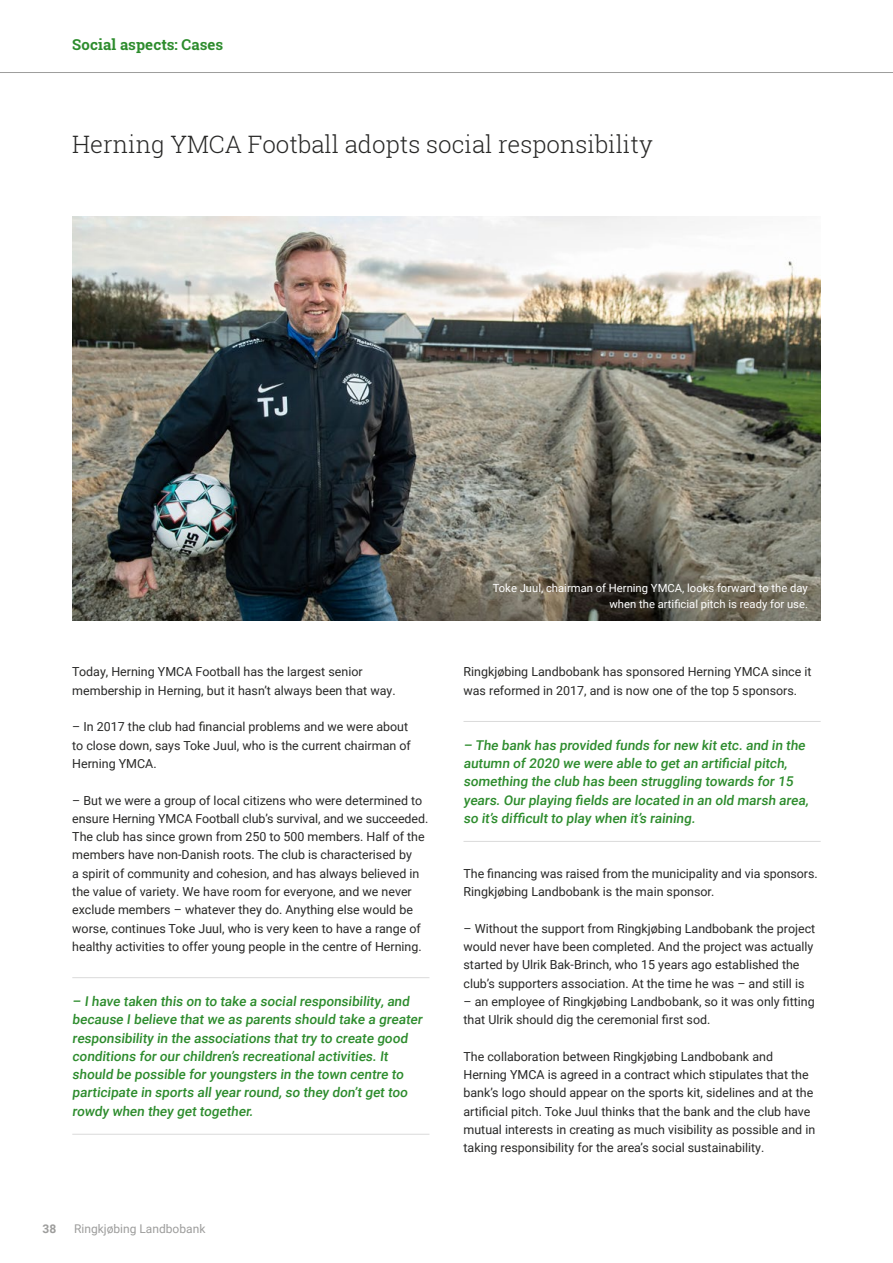
<style>
.page{position:relative;width:893px;height:1263px;background:#fff}
.page>*{position:absolute;margin:0;border:0;box-sizing:border-box;transform-origin:0 0}
.t1{font:300 24px "Roboto Slab";color:#282827}
.t2{font:700 15px "Roboto Slab";letter-spacing:.005em;color:#2d8c2d}
.t3{font:500 13.5px/18.3px "Roboto";color:#2d8c2d}
.t4{font:12.45px/18.3px "Roboto";color:#282827}
.t5{font:12px "Roboto";color:#9d9d9c}
.t6{font:700 12px "Roboto";color:#9d9d9c}
.t7{font:11.25px/15.8px "Roboto";color:#fff;text-align:right}
</style>
<div class="page">
<hr style="left:72px;top:1134px;width:357px;height:1px;background:#dadada">
<hr style="left:72px;top:977px;width:357px;height:1px;background:#dadada">
<hr style="left:463px;top:841px;width:358px;height:1px;background:#dadada">
<hr style="left:463px;top:721px;width:358px;height:1px;background:#dadada">
<img style="left:72px;top:217px;width:749px;height:404px">
<hr style="left:0;top:72px;width:893px;height:1px;background:#9d9d9c">
<p class="t2" style="left:72px;top:34px;width:152px">Social aspects: Cases</p>
<h1 class="t1" style="left:72px;top:128px;width:582px">Herning YMCA Football adopts social responsibility</h1>
<p class="t4" style="left:72px;top:662px;width:325px">Today, Herning YMCA Football has the largest senior membership in Herning, but it hasn’t always been that way.</p>
<p class="t4" style="left:72px;top:717px;width:340px">– In 2017 the club had financial problems and we were about to close down, says Toke Juul, who is the current chairman of<br>Herning YMCA.</p>
<p class="t4" style="left:72px;top:790px;width:357px">– But we were a group of local citizens who were determined to ensure Herning YMCA Football club’s survival, and we succeeded.<br>The club has since grown from 250 to 500 members. Half of the members have non-Danish roots. The club is characterised by<br>a spirit of community and cohesion, and has always believed in the value of variety. We have room for everyone, and we never exclude members – whatever they do. Anything else would be worse, continues Toke Juul, who is very keen to have a range of healthy activities to offer young people in the centre of Herning.</p>
<p class="t3" style="left:72px;top:991px;width:354px">– I have taken this on to take a social responsibility, and because I believe that we as parents should take a greater responsibility in the associations that try to create good conditions for our children’s recreational activities. It should be possible for youngsters in the town centre to participate in sports all year round, so they don’t get too rowdy when they get together.</p>
<p class="t6" style="left:43px;top:1220px;width:15px">38</p>
<p class="t5" style="left:74px;top:1220px;width:133px">Ringkjøbing Landbobank</p>
<p class="t7" style="left:493px;top:580px;width:317px">Toke Juul, chairman of Herning YMCA, looks forward to the day when the artificial pitch is ready for use.</p>
<p class="t4" style="left:463px;top:662px;width:350px">Ringkjøbing Landbobank has sponsored Herning YMCA since it was reformed in 2017, and is now one of the top 5 sponsors.</p>
<p class="t3" style="left:463px;top:735px;width:349px">– The bank has provided funds for new kit etc. and in the autumn of 2020 we were able to get an artificial pitch, something the club has been struggling towards for 15 years. Our playing fields are located in an old marsh area, so it’s difficult to play when it’s raining.</p>
<p class="t4" style="left:463px;top:864px;width:356px">The financing was raised from the municipality and via sponsors.<br>Ringkjøbing Landbobank is the main sponsor.</p>
<p class="t4" style="left:463px;top:919px;width:353px">– Without the support from Ringkjøbing Landbobank the project would never have been completed. And the project was actually started by Ulrik Bak-Brinch, who 15 years ago established the club’s supporters association. At the time he was – and still is</p>
<p class="t4" style="left:463px;top:992px;width:353px">– an employee of Ringkjøbing Landbobank, so it was only fitting that Ulrik should dig the ceremonial first sod.</p>
<p class="t4" style="left:463px;top:1047px;width:353px">The collaboration between Ringkjøbing Landbobank and Herning YMCA is agreed in a contract which stipulates that the bank’s logo should appear on the sports kit, sidelines and at the artificial pitch. Toke Juul thinks that the bank and the club have mutual interests in creating as much visibility as possible and in taking responsibility for the area’s social sustainability.</p>
</div>
